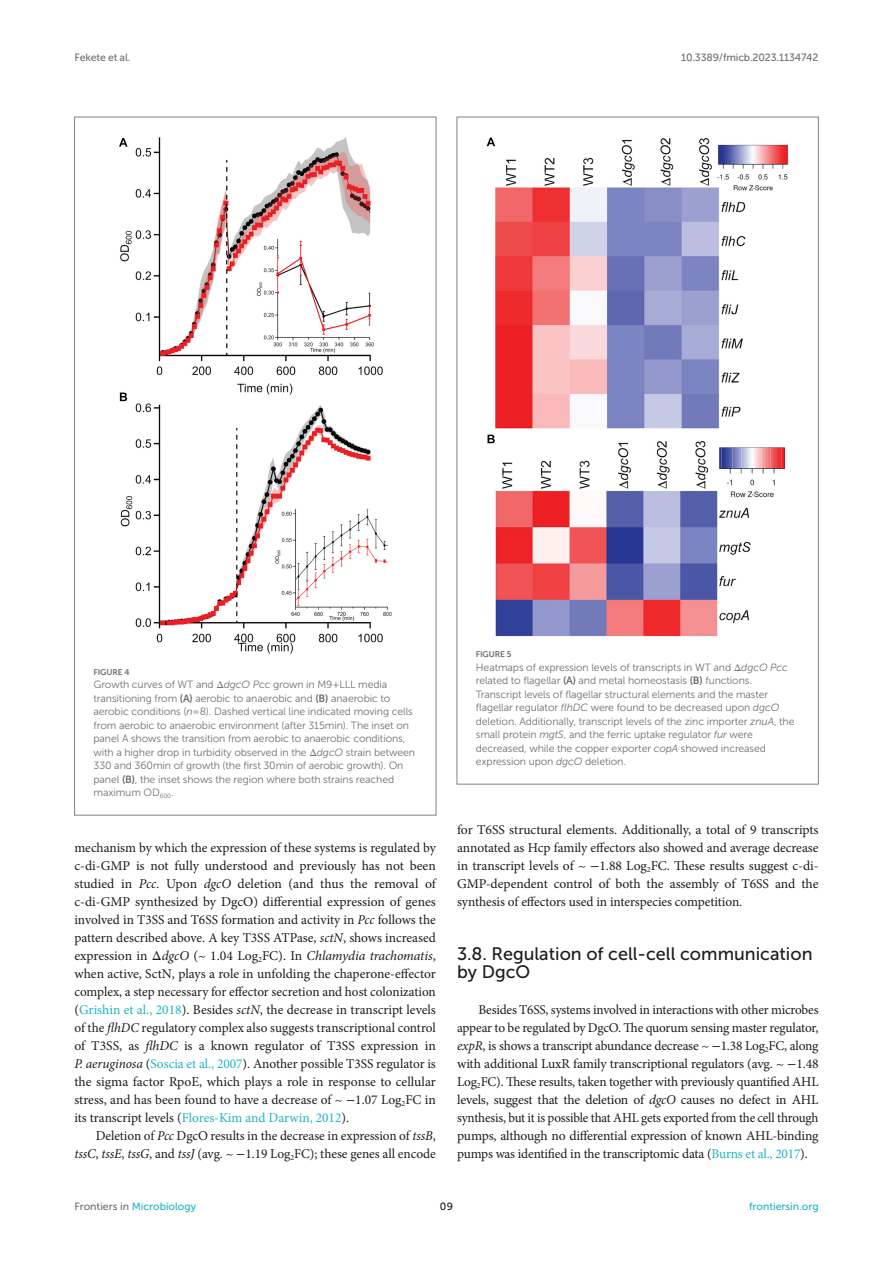
<style>
.page{position:relative;width:893px;height:1263px;background:#fff}
.page>*{position:absolute;margin:0;border:0;box-sizing:border-box;transform-origin:0 0}
.HEAD_2{font:18px/18px "Museo Sans 500";color:#1b1c1b}
.TEXT_FLUSH{font:13.5px/18px "Minion Pro";letter-spacing:-.01em;color:#1b1c1b;text-align:justify}
.TEXT{font:13.5px/18px "Minion Pro";letter-spacing:-.005em;color:#1b1c1b;text-align:right}
.FIG_LEG{font:10.5px/13.5px "Museo Sans 300";letter-spacing:-.01em;color:#706f70}
.t1{font:10.5px "Museo Sans 500";color:#1db5c3}
.t2{font:10.5px "Museo Sans 500";letter-spacing:-.015em;color:#706f70}
.t3{font:10.5px "Museo Sans 500";color:#1b1c1b}
.FIG_HD{font:8.25px "Museo Sans 700";letter-spacing:-.01em;color:#706f70}
.s1{font-family:"STIX General"}
.s2{font-style:italic}
.s3{font-family:"Museo Sans 700"}
.s4{color:#1db5c3}
.s5{color:#706f70}
</style>
<div class="page">
<img style="left:486px;top:137px;width:303px;height:500px">
<img style="left:119px;top:137px;width:273px;height:517px">
<p class="t2" style="left:74px;top:51px;width:57px">Fekete et al.</p>
<p class="t2" style="left:681px;top:51px;width:139px">10.3389/fmicb.2023.1134742</p>
<p class="FIG_HD" style="left:94px;top:667px;width:37px">FIGURE 4</p>
<p class="FIG_LEG" style="left:94px;top:678px;width:323px">Growth curves of WT and <span class="s1">Δ</span><span class="s2">dgcO Pcc</span> grown in M9 + LLL media transitioning from <span class="s3">(A)</span> aerobic to anaerobic and <span class="s3">(B)</span> anaerobic to aerobic conditions (<span class="s2">n</span> = 8). Dashed vertical line indicated moving cells from aerobic to anaerobic environment (after 315 min). The inset on panel A shows the transition from aerobic to anaerobic conditions, with a higher drop in turbidity observed in the <span class="s1">Δ</span><span class="s2">dgcO</span> strain between 330 and 360 min of growth (the first 30 min of aerobic growth). On panel <span class="s3">(B)</span>, the inset shows the region where both strains reached maximum OD<sub>600</sub>.</p>
<p class="TEXT_FLUSH" style="left:74px;top:839px;width:363px">mechanism by which the expression of these systems is regulated by c-di-GMP is not fully understood and previously has not been studied in <span class="s2">Pcc.</span> Upon <span class="s2">dgcO</span> deletion (and thus the removal of c-di-GMP synthesized by DgcO) differential expression of genes involved in T3SS and T6SS formation and activity in <span class="s2">Pcc</span> follows the pattern described above. A key T3SS ATPase, <span class="s2">sctN</span>, shows increased expression in <span class="s1">Δ</span><span class="s2">dgcO</span> (~ 1.04 Log<sub>2</sub>FC). In <span class="s2">Chlamydia trachomatis</span>, when active, SctN, plays a role in unfolding the chaperone-effector complex, a step necessary for effector secretion and host colonization (<span class="s4">Grishin et al., 2018</span>). Besides <span class="s2">sctN</span>, the decrease in transcript levels of the <span class="s2">flhDC</span> regulatory complex also suggests transcriptional control of T3SS, as <span class="s2">flhDC</span> is a known regulator of T3SS expression in <span class="s2">P. aeruginosa</span> (<span class="s4">Soscia et al., 2007</span>). Another possible T3SS regulator is the sigma factor RpoE, which plays a role in response to cellular stress, and has been found to have a decrease of ~ <span class="s1">−</span>1.07 Log<sub>2</sub>FC in its transcript levels (<span class="s4">Flores-Kim and Darwin, 2012</span>).</p>
<p class="TEXT" style="left:74px;top:1127px;width:363px">Deletion of <span class="s2">Pcc</span> DgcO results in the decrease in expression of <span class="s2">tssB</span>, <span class="s2">tssC</span>, <span class="s2">tssE</span>, <span class="s2">tssG</span>, and <span class="s2">tssJ</span> (avg. ~ <span class="s1">−</span>1.19 Log<sub>2</sub>FC); these genes all encode</p>
<p class="FIG_HD" style="left:476px;top:650px;width:37px">FIGURE 5</p>
<p class="FIG_LEG" style="left:476px;top:660px;width:320px">Heatmaps of expression levels of transcripts in WT and <span class="s1">Δ</span><span class="s2">dgcO Pcc </span>related to flagellar <span class="s3">(A)</span> and metal homeostasis <span class="s3">(B)</span> functions.<br>Transcript levels of flagellar structural elements and the master flagellar regulator <span class="s2">flhDC</span> were found to be decreased upon <span class="s2">dgcO </span>deletion. Additionally, transcript levels of the zinc importer <span class="s2">znuA</span>, the small protein <span class="s2">mgtS</span>, and the ferric uptake regulator <span class="s2">fur</span> were decreased, while the copper exporter <span class="s2">copA</span> showed increased expression upon <span class="s2">dgcO</span> deletion.</p>
<p class="TEXT" style="left:457px;top:821px;width:363px;text-align:justify">for T6SS structural elements. Additionally, a total of 9 transcripts annotated as Hcp family effectors also showed and average decrease in transcript levels of ~ <span class="s1">−</span>1.88 Log<sub>2</sub>FC. These results suggest c-di-GMP-dependent control of both the assembly of T6SS and the synthesis of effectors used in interspecies competition.</p>
<p class="HEAD_2" style="left:457px;top:945px;width:357px">3.8. Regulation of cell-cell communication by DgcO</p>
<p class="TEXT_FLUSH" style="left:457px;top:1001px;width:363px;text-indent:21px">Besides T6SS, systems involved in interactions with other microbes appear to be regulated by DgcO. The quorum sensing master regulator, <span class="s2">expR</span>, is shows a transcript abundance decrease ~ <span class="s1">−</span>1.38 Log<sub>2</sub>FC, along with additional LuxR family transcriptional regulators (avg. ~ <span class="s1">−</span>1.48<br>Log<sub>2</sub>FC). These results, taken together with previously quantified AHL levels, suggest that the deletion of <span class="s2">dgcO</span> causes no defect in AHL synthesis, but it is possible that AHL gets exported from the cell through pumps, although no differential expression of known AHL-binding pumps was identified in the transcriptomic data (<span class="s4">Burns et al., 2017</span>).</p>
<p class="t1" style="left:74px;top:1200px;width:123px"><span class="s5">Frontiers in</span> Microbiology</p>
<p class="t3" style="left:440px;top:1200px;width:15px">09</p>
<p class="t1" style="left:749px;top:1200px;width:71px">frontiersin.org</p>
</div>
